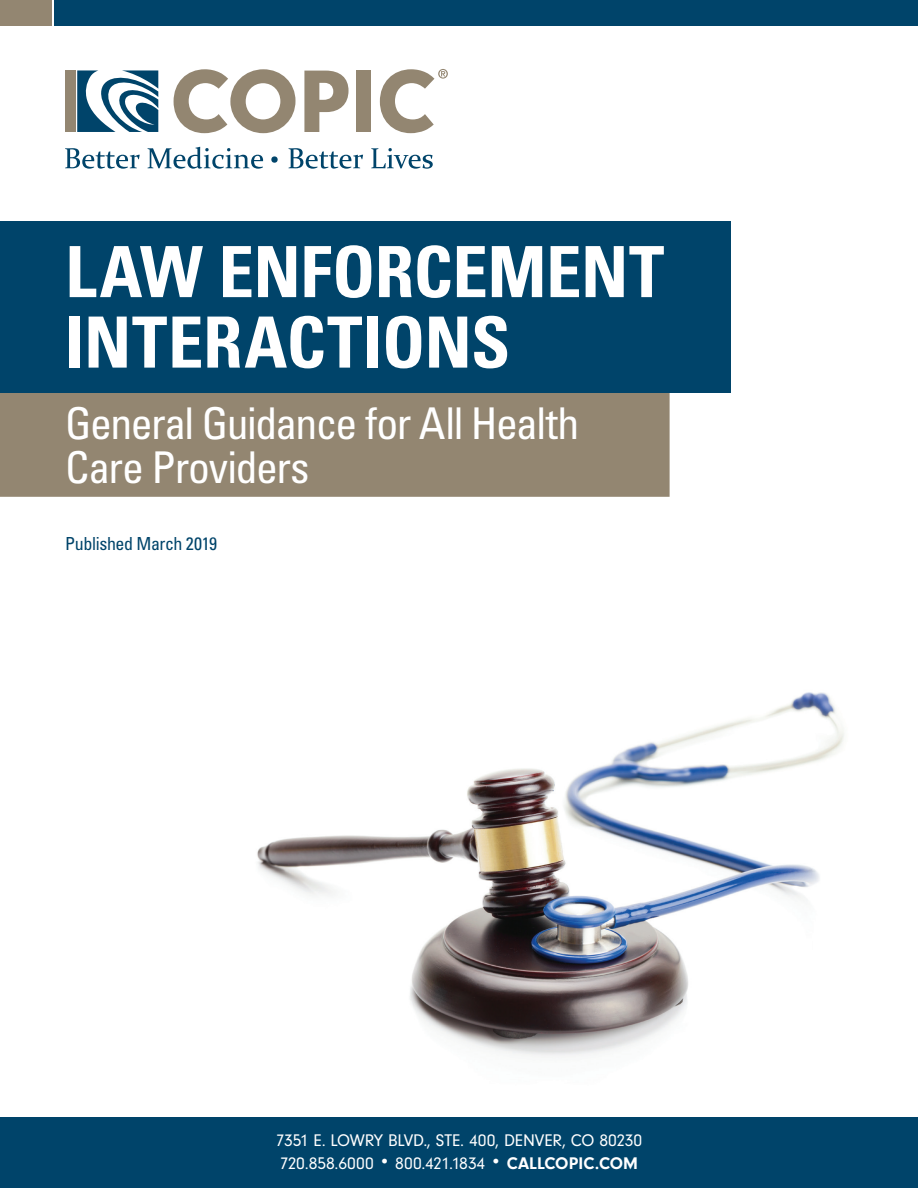
<style>
.page{position:relative;width:918px;height:1188px;background:#fff}
.page>*{position:absolute;margin:0;border:0;box-sizing:border-box;transform-origin:0 0}
.t1{font:700 condensed 70.65px/70.5px "Univers";letter-spacing:-.005em;color:#fff}
.t2{font:condensed 43.8px/43.3px "Univers";letter-spacing:-.035em;color:#fff}
.t3{font:condensed 18px "Univers";letter-spacing:-.02em;color:#00446a}
.t4{font:17.4px/22.6px "Neuzeit Gro";letter-spacing:-.01em;color:#fff}
.s1{font-weight:700}
</style>
<div class="page">
<img style="left:257px;top:692px;width:587px;height:365px">
<div style="left:65px;top:70px;width:10px;height:62px;background:#938671"></div>
<svg style="left:65px;top:148px;width:75px;height:21px"></svg>
<svg style="left:148px;top:147px;width:115px;height:22px"></svg>
<svg style="left:271px;top:156px;width:7px;height:7px"></svg>
<svg style="left:289px;top:148px;width:74px;height:21px"></svg>
<svg style="left:371px;top:148px;width:62px;height:21px"></svg>
<svg style="left:174px;top:69px;width:122px;height:64px"></svg>
<svg style="left:304px;top:71px;width:45px;height:61px"></svg>
<div style="left:356px;top:71px;width:15px;height:61px;background:#938671"></div>
<svg style="left:77px;top:70px;width:81px;height:62px"></svg>
<svg style="left:380px;top:69px;width:68px;height:64px"></svg>
<div style="left:0;top:393px;width:670px;height:104px;background:#938671"></div>
<div style="left:0;top:221px;width:730px;height:172px;background:#00446a"></div>
<div style="left:0;top:1118px;width:918px;height:70px;background:#00446a"></div>
<div style="left:0;top:0;width:52px;height:26px;background:#938671"></div>
<div style="left:54px;top:0;width:864px;height:26px;background:#00446a"></div>
<h1 class="t1" style="left:65px;top:236px;width:601px">LAW ENFORCEMENT<br>INTERACTIONS</h1>
<h2 class="t2" style="left:65px;top:402px;width:516px">General Guidance for All Health<br>Care Providers</h2>
<p class="t3" style="left:65px;top:532px;width:154px">Published March 2019</p>
<p class="t4" style="left:276px;top:1129px;width:368px">7351 E. LOWRY BLVD., STE. 400, DENVER, CO 80230<br>720.858.6000 • 800.421.1834 • <span class="s1">CALLCOPIC.COM</span></p>
</div>
